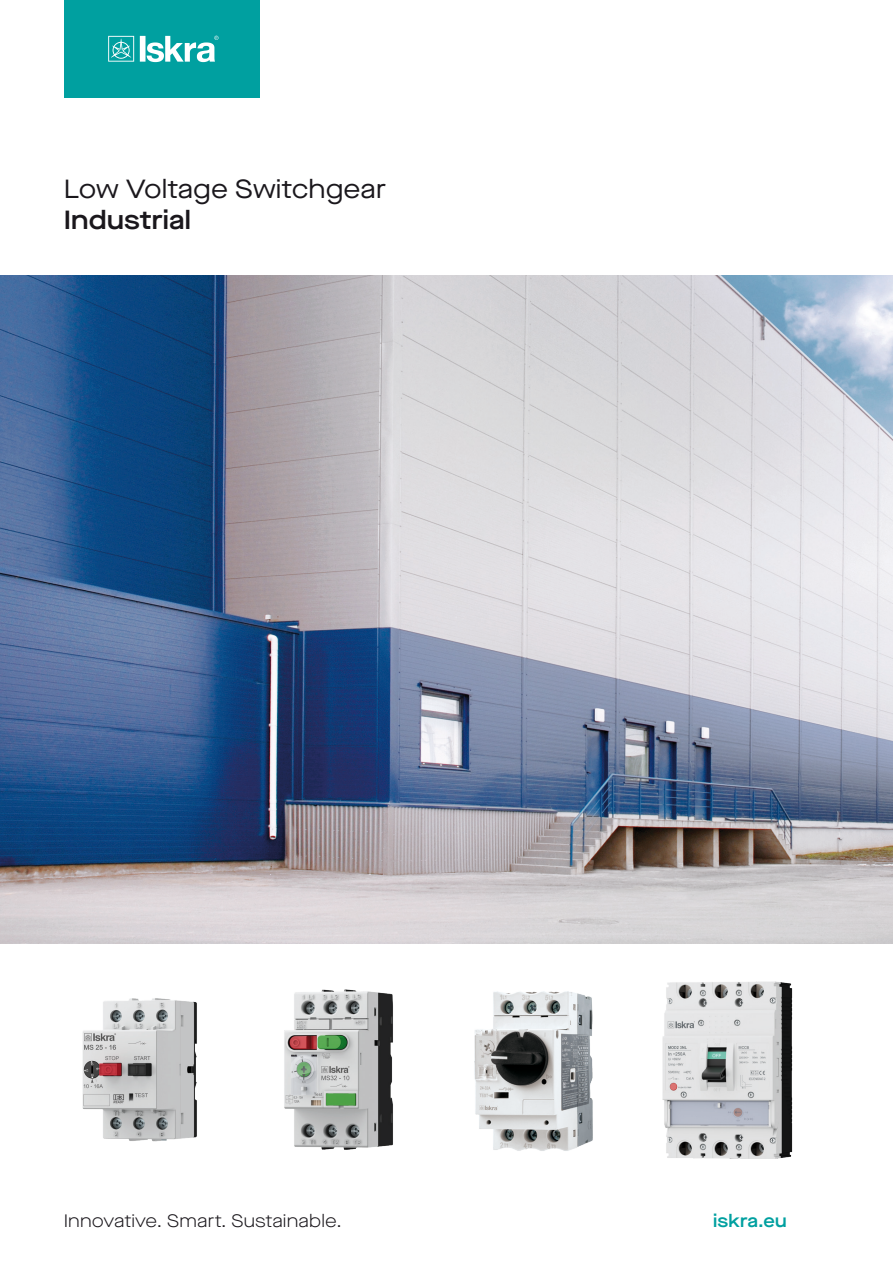
<style>
.page{position:relative;width:893px;height:1263px;background:#fff}
.page>*{position:absolute;margin:0;border:0;box-sizing:border-box;transform-origin:0 0}
.t1{font:expanded 26.25px "Maison Neue";color:#1a171c}
.t2{font:600 expanded 26.25px "Maison Neue";letter-spacing:.005em;color:#1a171c}
.t3{font:300 expanded 18px "Maison Neue";letter-spacing:.005em;color:#1a171c}
.t4{font:600 expanded 18px "Maison Neue";letter-spacing:.005em;color:#00a0a0}
</style>
<div class="page">
<div style="left:64px;top:0;width:195px;height:98px;background:#00a0a0"></div>
<svg style="left:108px;top:36px;width:111px;height:26px"></svg>
<img style="left:284px;top:989px;width:109px;height:161px">
<img style="left:0;top:276px;width:893px;height:667px">
<img style="left:82px;top:998px;width:115px;height:144px">
<img style="left:474px;top:991px;width:119px;height:160px">
<img style="left:662px;top:981px;width:131px;height:178px">
<p class="t1" style="left:64px;top:171px;width:324px">Low Voltage Switchgear</p>
<p class="t2" style="left:64px;top:202px;width:129px">Industrial</p>
<p class="t3" style="left:64px;top:1209px;width:280px">Innovative. Smart. Sustainable.</p>
<p class="t4" style="left:713px;top:1208px;width:75px">iskra.eu</p>
</div>
